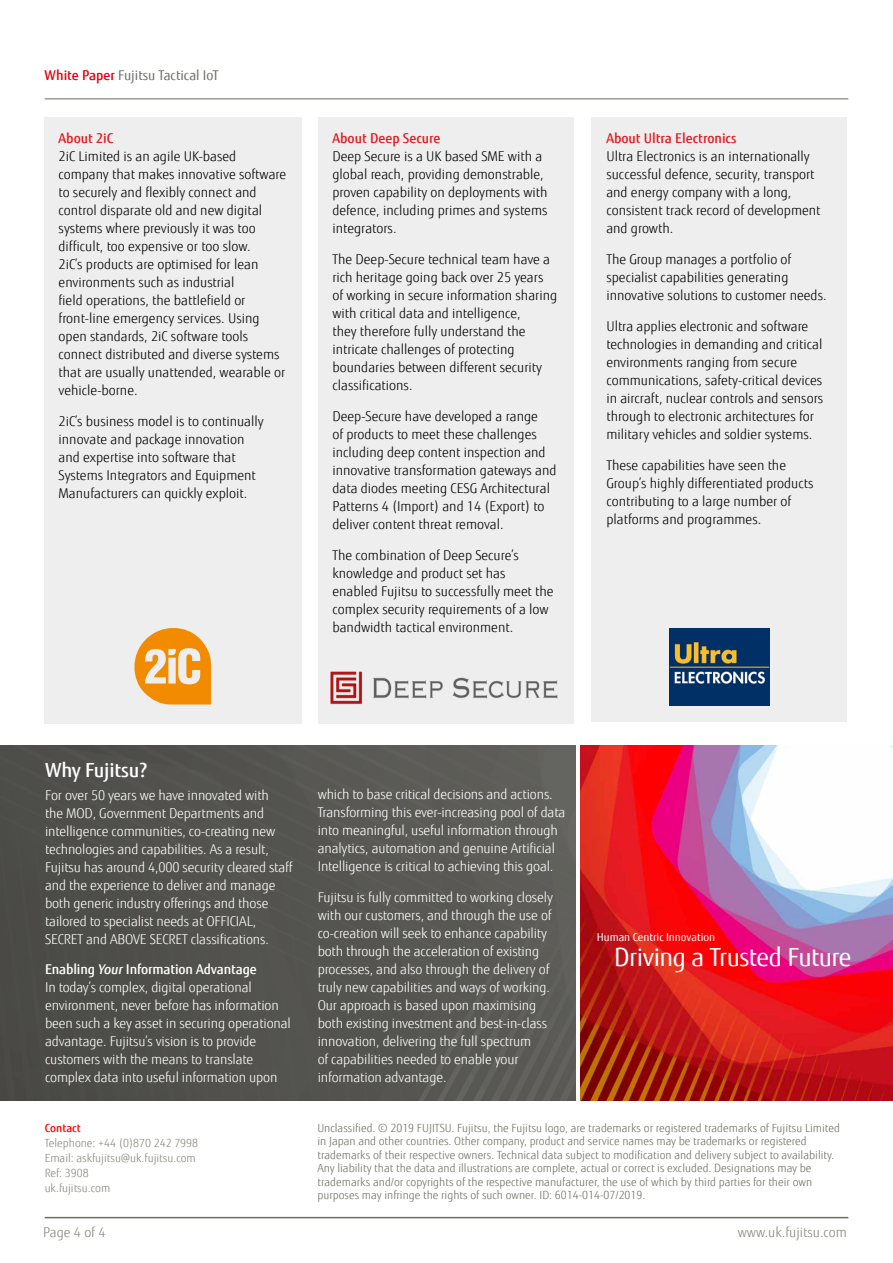
<style>
.page{position:relative;width:893px;height:1263px;background:#fff}
.page>*{position:absolute;margin:0;border:0;box-sizing:border-box;transform-origin:0 0}
.t1{font:25.05px "Fujitsu Sans";letter-spacing:-.02em;color:#fff}
.t2{font:500 19.5px "Fujitsu Sans";letter-spacing:-.01em;color:#fff}
.t3{font:300 13.5px/18px "Fujitsu Sans";color:#000}
.t4{font:300 13.5px/18px "Fujitsu Sans";letter-spacing:-.01em;color:#fff}
.t5{font:500 13.5px "Fujitsu Sans";color:#e41b21}
.t6{font:13.5px "Fujitsu Sans";color:#6f6e65}
.t7{font:300 13.5px "Fujitsu Sans";color:#87867e}
.t8{font:300 11.25px/13.5px "Fujitsu Sans";color:#6f6e65}
.t9{font:300 11.25px/15px "Fujitsu Sans";color:#87867e}
.t10{font:500 11.25px "Fujitsu Sans";color:#f00}
.t11{font:10.95px "Fujitsu Sans";color:#fff}
.s1{font-weight:500;color:#e3000f}
.s2{font-weight:500}
.s3{font-weight:500;font-style:italic}
</style>
<div class="page">
<hr style="left:45px;top:98px;width:803px;height:2px;background:#9c9c95">
<hr style="left:45px;top:1217px;width:803px;height:1px;background:#6f6e65">
<img style="left:580px;top:745px;width:313px;height:356px">
<div style="left:0;top:745px;width:575px;height:356px;background:#56554e"></div>
<div style="left:44px;top:117px;width:258px;height:606px;background:#eee"></div>
<div style="left:318px;top:117px;width:255px;height:606px;background:#eee"></div>
<div style="left:591px;top:117px;width:256px;height:605px;background:#eee"></div>
<svg style="left:134px;top:628px;width:77px;height:76px"></svg>
<img style="left:670px;top:629px;width:99px;height:76px">
<img style="left:330px;top:671px;width:228px;height:33px">
<p class="t6" style="left:45px;top:67px;width:176px"><span class="s1">White Paper</span> Fujitsu Tactical IoT</p>
<p class="t5" style="left:59px;top:129px;width:56px">About 2iC</p>
<p class="t3" style="left:59px;top:147px;width:229px">2iC Limited is an agile UK-based company that makes innovative software to securely and flexibly connect and control disparate old and new digital systems where previously it was too difficult, too expensive or too slow.<br>2iC’s products are optimised for lean environments such as industrial<br>field operations, the battlefield or front-line emergency services. Using open standards, 2iC software tools connect distributed and diverse systems that are usually unattended, wearable or vehicle-borne.</p>
<p class="t3" style="left:59px;top:412px;width:207px">2iC’s business model is to continually innovate and package innovation and expertise into software that Systems Integrators and Equipment Manufacturers can quickly exploit.</p>
<p class="t5" style="left:332px;top:129px;width:109px">About Deep Secure</p>
<p class="t3" style="left:332px;top:147px;width:217px">Deep Secure is a UK based SME with a global reach, providing demonstrable, proven capability on deployments with defence, including primes and systems integrators.</p>
<p class="t3" style="left:332px;top:250px;width:226px">The Deep-Secure technical team have a rich heritage going back over 25 years of working in secure information sharing with critical data and intelligence,<br>they therefore fully understand the intricate challenges of protecting boundaries between different security classifications.</p>
<p class="t3" style="left:332px;top:407px;width:225px">Deep-Secure have developed a range<br>of products to meet these challenges including deep content inspection and innovative transformation gateways and data diodes meeting CESG Architectural Patterns 4 (Import) and 14 (Export) to deliver content threat removal.</p>
<p class="t3" style="left:332px;top:546px;width:223px">The combination of Deep Secure’s knowledge and product set has enabled Fujitsu to successfully meet the complex security requirements of a low bandwidth tactical environment.</p>
<p class="t5" style="left:606px;top:129px;width:132px">About Ultra Electronics</p>
<p class="t3" style="left:606px;top:147px;width:216px">Ultra Electronics is an internationally successful defence, security, transport and energy company with a long, consistent track record of development and growth.</p>
<p class="t3" style="left:606px;top:250px;width:222px">The Group manages a portfolio of specialist capabilities generating innovative solutions to customer needs.</p>
<p class="t3" style="left:606px;top:317px;width:218px">Ultra applies electronic and software technologies in demanding and critical environments ranging from secure communications, safety-critical devices in aircraft, nuclear controls and sensors through to electronic architectures for military vehicles and soldier systems.</p>
<p class="t3" style="left:606px;top:456px;width:209px">These capabilities have seen the Group’s highly differentiated products contributing to a large number of platforms and programmes.</p>
<h2 class="t2" style="left:45px;top:758px;width:104px">Why Fujitsu?</h2>
<p class="t4" style="left:45px;top:786px;width:249px">For over 50 years we have innovated with<br>the MOD, Government Departments and intelligence communities, co-creating new technologies and capabilities. As a result, Fujitsu has around 4,000 security cleared staff and the experience to deliver and manage both generic industry offerings and those tailored to specialist needs at OFFICIAL, SECRET and ABOVE SECRET classifications.</p>
<p class="t4" style="left:45px;top:961px;width:247px"><span class="s2">Enabling</span> <span class="s3">Your</span> <span class="s2">Information Advantage<br></span>In today’s complex, digital operational environment, never before has information been such a key asset in securing operational advantage. Fujitsu’s vision is to provide customers with the means to translate complex data into useful information upon</p>
<p class="t10" style="left:45px;top:1121px;width:38px">Contact</p>
<p class="t9" style="left:45px;top:1135px;width:155px">Telephone: +44 (0)870 242 7998<br>Email: askfujitsu@uk.fujitsu.com<br>Ref: 3908<br>uk.fujitsu.com</p>
<p class="t4" style="left:318px;top:786px;width:249px">which to base critical decisions and actions.<br>Transforming this ever-increasing pool of data into meaningful, useful information through analytics, automation and genuine Artificial Intelligence is critical to achieving this goal.</p>
<p class="t4" style="left:318px;top:888px;width:237px">Fujitsu is fully committed to working closely with our customers, and through the use of co-creation will seek to enhance capability both through the acceleration of existing processes, and also through the delivery of truly new capabilities and ways of working.<br>Our approach is based upon maximising both existing investment and best-in-class innovation, delivering the full spectrum<br>of capabilities needed to enable your information advantage.</p>
<p class="t11" style="left:597px;top:930px;width:120px">Human Centric Innovation</p>
<h1 class="t1" style="left:614px;top:942px;width:239px">Driving a Trusted Future</h1>
<p class="t8" style="left:317px;top:1121px;width:524px">Unclassified. © 2019 FUJITSU. Fujitsu, the Fujitsu logo, are trademarks or registered trademarks of Fujitsu Limited in Japan and other countries. Other company, product and service names may be trademarks or registered trademarks of their respective owners. Technical data subject to modification and delivery subject to availability.<br>Any liability that the data and illustrations are complete, actual or correct is excluded. Designations may be trademarks and/or copyrights of the respective manufacturer, the use of which by third parties for their own purposes may infringe the rights of such owner. ID: 6014-014-07/2019.</p>
<p class="t7" style="left:43px;top:1225px;width:64px">Page 4 of 4</p>
<p class="t7" style="left:738px;top:1225px;width:111px">www.uk.fujitsu.com</p>
</div>
